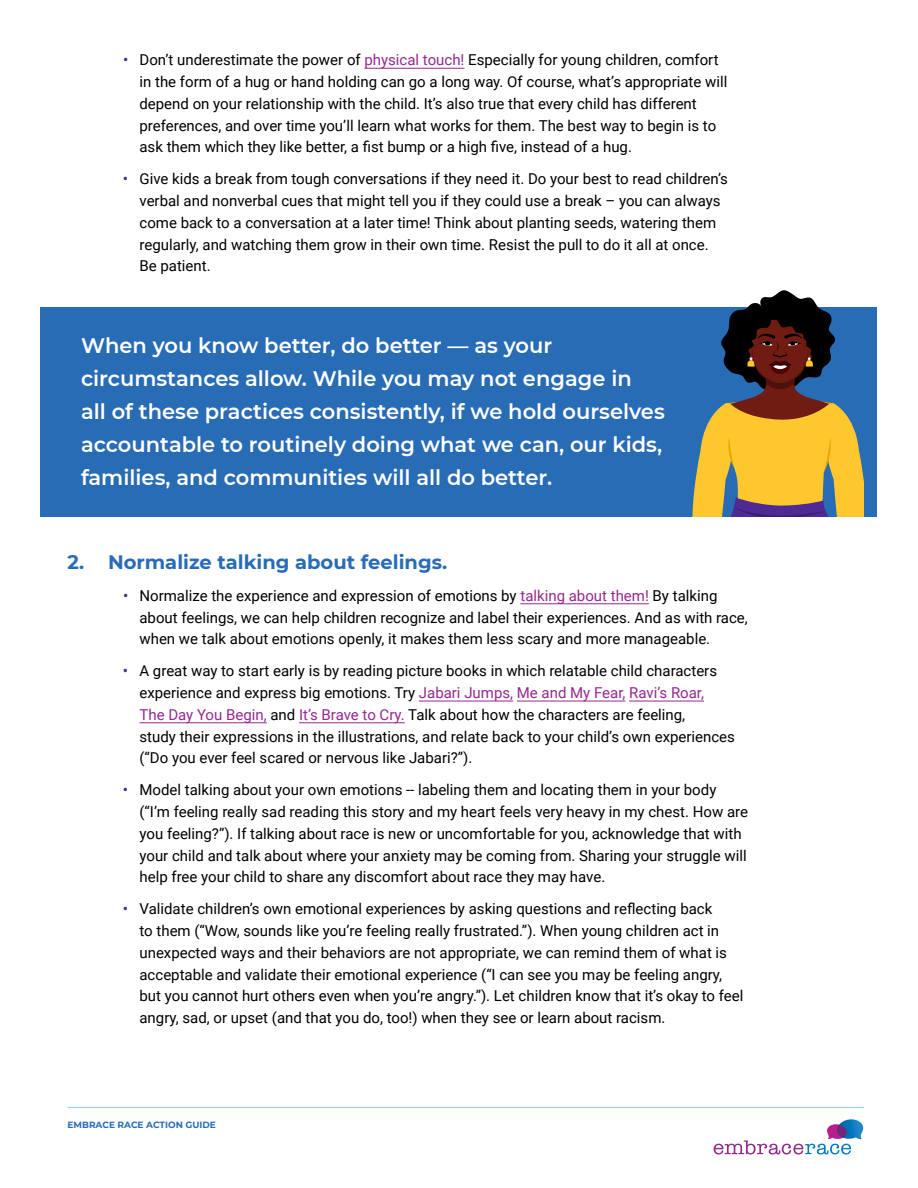
<style>
.page{position:relative;width:918px;height:1188px;background:#fff}
.page>*{position:absolute;margin:0;border:0;box-sizing:border-box;transform-origin:0 0}
.t1{font:600 21px/33px "Montserrat";color:#fff}
.t2{font:700 19.5px "Montserrat";color:#286cb6}
.t3{font:15px/21.8px "Roboto";color:#000}
.t4{font:700 9px "Montserrat";color:#286cb6}
.s1{font-weight:500;color:#483092}
.s2{color:#95278f}
</style>
<div class="page">
<svg style="left:714px;top:1119px;width:150px;height:36px"></svg>
<hr style="left:68px;top:1107px;width:796px;height:1px;background:#93cefa">
<hr style="left:364px;top:68px;width:101px;height:1px;background:#95278f">
<hr style="left:520px;top:603px;width:129px;height:1px;background:#95278f">
<hr style="left:419px;top:701px;width:94px;height:1px;background:#95278f">
<hr style="left:517px;top:701px;width:108px;height:1px;background:#95278f">
<hr style="left:629px;top:701px;width:75px;height:1px;background:#95278f">
<hr style="left:140px;top:722px;width:127px;height:1px;background:#95278f">
<hr style="left:299px;top:722px;width:106px;height:1px;background:#95278f">
<div style="left:40px;top:308px;width:838px;height:209px;background:#286cb6"></div>
<svg style="left:689px;top:290px;width:174px;height:227px"></svg>
<p class="t3" style="left:139px;top:48px;width:589px;text-indent:-16px"><span class="s1">•</span> Don’t underestimate the power of <span class="s2">physical touch!</span> Especially for young children, comfort in the form of a hug or hand holding can go a long way. Of course, what’s appropriate will depend on your relationship with the child. It’s also true that every child has different preferences, and over time you’ll learn what works for them. The best way to begin is to ask them which they like better, a fist bump or a high five, instead of a hug.</p>
<p class="t3" style="left:139px;top:167px;width:590px;text-indent:-16px"><span class="s1">•</span> Give kids a break from tough conversations if they need it. Do your best to read children’s verbal and nonverbal cues that might tell you if they could use a break – you can always come back to a conversation at a later time! Think about planting seeds, watering them regularly, and watching them grow in their own time. Resist the pull to do it all at once.<br>Be patient.</p>
<p class="t1" style="left:81px;top:328px;width:585px">When you know better, do better — as your circumstances allow. While you may not engage in<br>all of these practices consistently, if we hold ourselves accountable to routinely doing what we can, our kids, families, and communities will all do better.</p>
<h2 class="t2" style="left:68px;top:548px;width:381px">2. Normalize talking about feelings.</h2>
<p class="t3" style="left:139px;top:584px;width:610px;text-indent:-16px"><span class="s1">•</span> Normalize the experience and expression of emotions by <span class="s2">talking about them!</span> By talking about feelings, we can help children recognize and label their experiences. And as with race, when we talk about emotions openly, it makes them less scary and more manageable.</p>
<p class="t3" style="left:139px;top:660px;width:597px;text-indent:-16px"><span class="s1">•</span> A great way to start early is by reading picture books in which relatable child characters experience and express big emotions. Try <span class="s2">Jabari Jumps, Me and My Fear, Ravi’s Roar,<br>The Day You Begin,</span> and <span class="s2">It’s Brave to Cry.</span> Talk about how the characters are feeling,<br>study their expressions in the illustrations, and relate back to your child’s own experiences (“Do you ever feel scared or nervous like Jabari?”).</p>
<p class="t3" style="left:139px;top:779px;width:610px;text-indent:-16px"><span class="s1">•</span> Model talking about your own emotions -- labeling them and locating them in your body (“I’m feeling really sad reading this story and my heart feels very heavy in my chest. How are you feeling?”). If talking about race is new or uncomfortable for you, acknowledge that with your child and talk about where your anxiety may be coming from. Sharing your struggle will help free your child to share any discomfort about race they may have.</p>
<p class="t3" style="left:139px;top:898px;width:605px;text-indent:-16px"><span class="s1">•</span> Validate children’s own emotional experiences by asking questions and reflecting back<br>to them (“Wow, sounds like you’re feeling really frustrated.”). When young children act in unexpected ways and their behaviors are not appropriate, we can remind them of what is acceptable and validate their emotional experience (“I can see you may be feeling angry, but you cannot hurt others even when you’re angry.”). Let children know that it’s okay to feel angry, sad, or upset (and that you do, too!) when they see or learn about racism.</p>
<p class="t4" style="left:68px;top:1118px;width:150px">EMBRACE RACE ACTION GUIDE</p>
</div>
